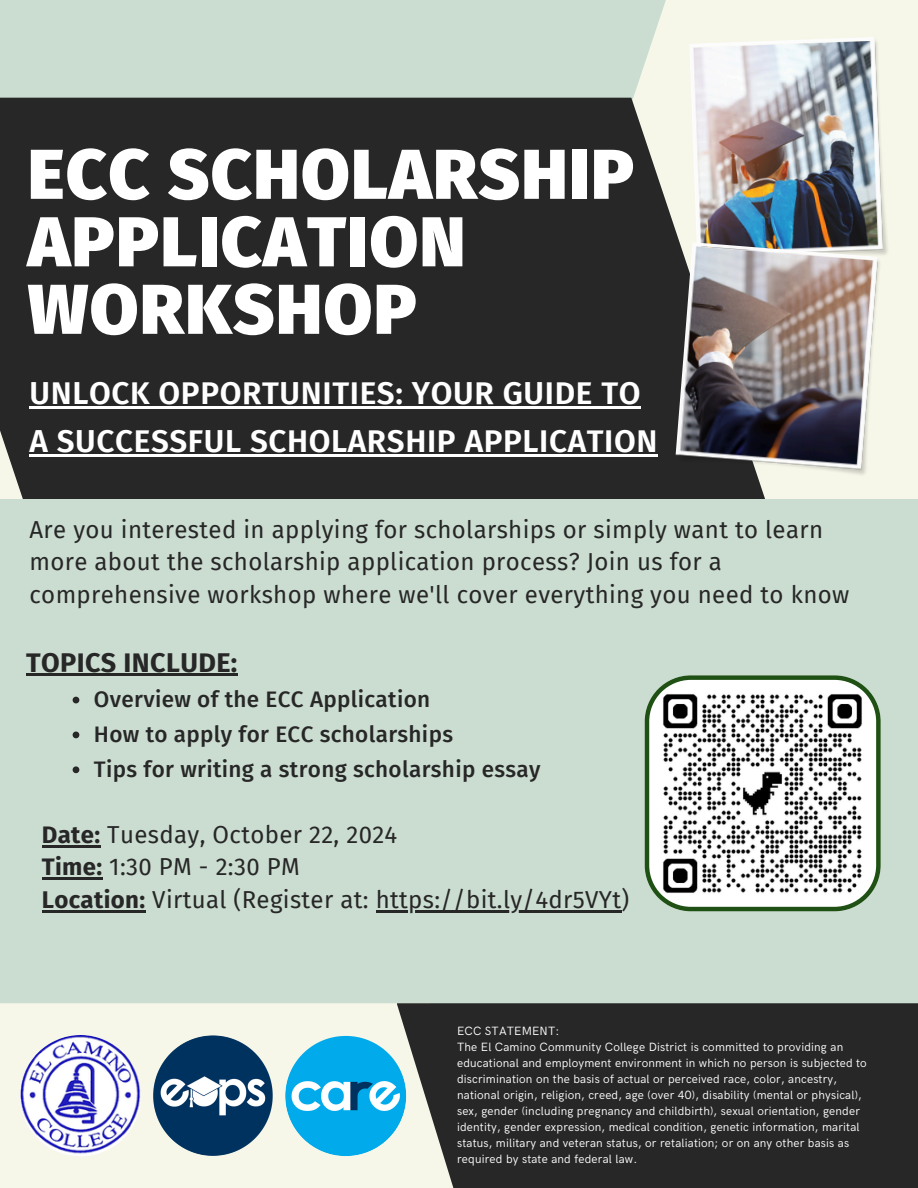
<style>
.page{position:relative;width:918px;height:1188px;background:#cbddd1}
.page>*{position:absolute;margin:0;border:0;box-sizing:border-box;transform-origin:0 0}
.t1{font:900 70.5px/67.5px "Fira Sans";letter-spacing:.02em;color:#fff}
.t2{font:600 31.5px/48.3px "Fira Sans";letter-spacing:.02em;color:#fff}
.t3{font:700 27px "Fira Sans";letter-spacing:.015em;color:#272727}
.t4{font:24px/32.7px "Fira Sans";letter-spacing:.015em;color:#272727}
.t5{font:500 22.5px "Fira Sans";letter-spacing:.015em;color:#272727}
.t6{font:12px/16px "HK Grotesk";letter-spacing:.015em;color:#fff}
.s1{font-weight:700}
</style>
<div class="page">
<div style="left:0;top:0;width:918px;height:499px;background:#f6f6e9"></div>
<div style="left:0;top:0;width:682px;height:102px;background:#cbddd1"></div>
<div style="left:0;top:98px;width:765px;height:401px;background:#272727"></div>
<img style="left:689px;top:37px;width:199px;height:217px">
<img style="left:675px;top:242px;width:211px;height:238px">
<div style="left:0;top:1003px;width:397px;height:185px;background:#f6f6e9"></div>
<div style="left:397px;top:1003px;width:521px;height:185px;background:#272727"></div>
<hr style="left:29px;top:406px;width:612px;height:2px;background:#fff">
<hr style="left:29px;top:454px;width:629px;height:3px;background:#fff">
<svg style="left:73px;top:697px;width:6px;height:6px"></svg>
<svg style="left:73px;top:732px;width:6px;height:6px"></svg>
<svg style="left:73px;top:766px;width:6px;height:7px"></svg>
<hr style="left:26px;top:674px;width:212px;height:2px;background:#272727">
<hr style="left:42px;top:845px;width:59px;height:2px;background:#272727">
<hr style="left:42px;top:878px;width:61px;height:2px;background:#272727">
<hr style="left:42px;top:910px;width:104px;height:2px;background:#272727">
<hr style="left:376px;top:910px;width:246px;height:2px;background:#272727">
<img style="left:20px;top:1035px;width:121px;height:121px;border-radius:50%">
<img style="left:153px;top:1035px;width:121px;height:121px;border-radius:50%">
<img style="left:285px;top:1035px;width:121px;height:121px;border-radius:50%">
<svg style="left:645px;top:675px;width:236px;height:236px;background:#bbbfba"></svg>
<p class="t1" style="left:28px;top:141px;width:608px">ECC SCHOLARSHIP<br>APPLICATION<br>WORKSHOP</p>
<p class="t2" style="left:29px;top:369px;width:630px">UNLOCK OPPORTUNITIES: YOUR GUIDE TO<br>A SUCCESSFUL SCHOLARSHIP APPLICATION</p>
<h4 class="t4" style="left:29px;top:513px;width:821px">Are you interested in applying for scholarships or simply want to learn more about the scholarship application process? Join us for a comprehensive workshop where we'll cover everything you need to know</h4>
<p class="t3" style="left:26px;top:646px;width:213px">TOPICS INCLUDE:</p>
<p class="t5" style="left:94px;top:686px;width:338px">Overview of the ECC Application</p>
<p class="t5" style="left:94px;top:721px;width:361px">How to apply for ECC scholarships</p>
<p class="t5" style="left:94px;top:756px;width:448px">Tips for writing a strong scholarship essay</p>
<h4 class="t4" style="left:42px;top:818px;width:357px"><span class="s1">Date:</span> Tuesday, October 22, 2024<br><span class="s1">Time:</span> 1:30 PM - 2:30 PM</h4>
<p class="t4" style="left:42px;top:884px;width:589px"><span class="s1">Location:</span> Virtual (Register at: https://bit.ly/4dr5VYt)</p>
<p class="t6" style="left:457px;top:1023px;width:104px">ECC STATEMENT:</p>
<p class="t6" style="left:457px;top:1039px;width:411px">The El Camino Community College District is committed to providing an educational and employment environment in which no person is subjected to discrimination on the basis of actual or perceived race, color, ancestry, national origin, religion, creed, age (over 40), disability (mental or physical), sex, gender (including pregnancy and childbirth), sexual orientation, gender identity, gender expression, medical condition, genetic information, marital status, military and veteran status, or retaliation; or on any other basis as required by state and federal law.</p>
</div>
